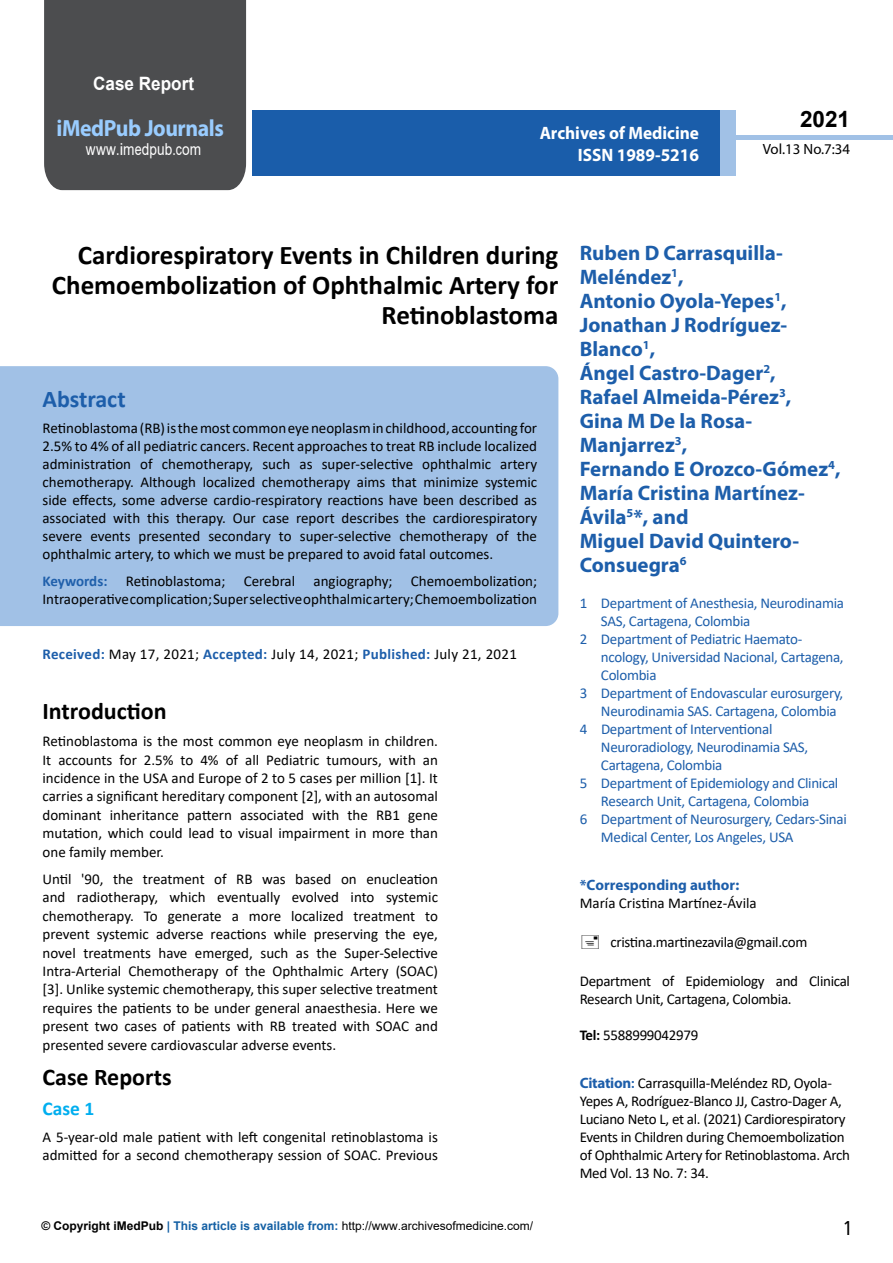
<style>
.page{position:relative;width:893px;height:1263px;background:#fff}
.page>*{position:absolute;margin:0;border:0;box-sizing:border-box;transform-origin:0 0}
.t1{font:700 27px/29.7px "Calibri";color:#000;text-align:right}
.t2{font:25.5px "Tunga";color:#000}
.t3{font:700 24px "Calibri";color:#000}
.t4{font:700 24px "Calibri";color:#1d5eaa}
.t5{font:700 23.4px "Myriad Pro";letter-spacing:-.02em;color:#9cf;scale:.93 1}
.t6{font:700 22.5px "Arial";color:#000}
.t7{font:700 21px/24px "Myriad Pro";color:#1d5eaa}
.t8{font:700 19.5px "Calibri";color:#00aeef}
.t9{font:700 18.45px "Arial";color:#fff;scale:.93 1}
.t10{font:700 18px/21.6px "Myriad Pro";color:#fff;text-align:right;scale:.96 1}
.t11{font:16.5px "Arial";letter-spacing:.01em;color:#fff;scale:.83 1}
.t12{font:15px/18.5px "Calibri";letter-spacing:-.01em;color:#000}
.t13{font:15px "Calibri";letter-spacing:-.02em;color:#1d5eaa}
.t14{font:15px "Calibri";letter-spacing:.02em;color:#000}
.t15{font:700 15px "Myriad Pro";color:#1d5eaa}
.t16{font:14.85px "Myriad Pro";color:#000}
.t17{font:12px "Arial";color:#000}
.s1{font-family:"Calibri"}
.s2{font-weight:700;color:#2060ab}
.s3{font-weight:700;color:#1d5eaa}
.s4{font-weight:700}
.s5{font-weight:700;color:#1460a4}
.s6{font-family:"Myriad Pro";font-weight:700;color:#1d5eaa}
</style>
<div class="page">
<div style="left:252px;top:110px;width:469px;height:66px;background:#1a5daa"></div>
<div style="left:720px;top:110px;width:16px;height:66px;background:#a1c1e6"></div>
<div style="left:44px;top:0;width:202px;height:190px;background:#4c4d4f"></div>
<div style="left:736px;top:135px;width:157px;height:5px;background:#a1c1e6"></div>
<div style="left:0;top:366px;width:558px;height:260px;background:#a1c1e6"></div>
<p class="t9" style="left:93px;top:70px;width:110px">Case Report</p>
<h3 class="t5" style="left:57px;top:113px;width:181px">iMedPub Journals</h3>
<p class="t11" style="left:86px;top:138px;width:140px">www<span class="s1">.</span>imedpub<span class="s1">.</span>com</p>
<p class="t10" style="left:540px;top:122px;width:167px">Archives of Medicine<br>ISSN 1989-5216</p>
<h3 class="t6" style="left:800px;top:104px;width:52px">2021</h3>
<p class="t16" style="left:763px;top:140px;width:89px">Vol.13 No.7:34</p>
<h1 class="t1" style="left:52px;top:240px;width:508px">Cardiorespiratory Events in Children during<br>Chemoembolization of Ophthalmic Artery for<br>Retinoblastoma</h1>
<h3 class="t4" style="left:43px;top:382px;width:85px">Abstract</h3>
<p class="t12" style="left:42px;top:419px;width:496px;line-height:18px;text-align:justify">Retinoblastoma(RB)isthemost commoneyeneoplasminchildhood,accountingfor 2.5% to 4% of all pediatric cancers. Recent approaches to treat RB include localized administration of chemotherapy, such as super-selective ophthalmic artery chemotherapy. Although localized chemotherapy aims that minimize systemic side effects, some adverse cardio-respiratory reactions have been described as associated with this therapy. Our case report describes the cardiorespiratory severe events presented secondary to super-selective chemotherapy of the ophthalmic artery, to which we must be prepared to avoid fatal outcomes.</p>
<p class="t12" style="left:42px;top:572px;width:496px;line-height:18px"><span class="s2">Keywords:</span> Retinoblastoma; Cerebral angiography; Chemoembolization;<br>Intraoperativecomplication;Superselectiveophthalmicartery;Chemoembolization</p>
<p class="t14" style="left:42px;top:643px;width:476px"><span class="s3">Received:</span> May 17, 2021; <span class="s3">Accepted:</span> July 14, 2021; <span class="s3">Published:</span> July 21, 2021</p>
<h3 class="t3" style="left:43px;top:694px;width:126px">Introduction</h3>
<p class="t12" style="left:43px;top:731px;width:397px;text-align:justify">Retinoblastoma is the most common eye neoplasm in children.<br>It accounts for 2.5% to 4% of all Pediatric tumours, with an incidence in the USA and Europe of 2 to 5 cases per million [1]. It carries a significant hereditary component [2], with an autosomal dominant inheritance pattern associated with the RB1 gene mutation, which could lead to visual impairment in more than one family member.</p>
<p class="t12" style="left:43px;top:869px;width:397px;text-align:justify">Until '90, the treatment of RB was based on enucleation and radiotherapy, which eventually evolved into systemic chemotherapy. To generate a more localized treatment to prevent systemic adverse reactions while preserving the eye, novel treatments have emerged, such as the Super-Selective Intra-Arterial Chemotherapy of the Ophthalmic Artery (SOAC) [3]. Unlike systemic chemotherapy, this super selective treatment requires the patients to be under general anaesthesia. Here we present two cases of patients with RB treated with SOAC and presented severe cardiovascular adverse events.</p>
<h3 class="t3" style="left:43px;top:1060px;width:131px">Case Reports</h3>
<h3 class="t8" style="left:43px;top:1094px;width:53px">Case 1</h3>
<p class="t12" style="left:42px;top:1127px;width:397px">A 5-year-old male patient with left congenital retinoblastoma is admitted for a second chemotherapy session of SOAC. Previous</p>
<p class="t17" style="left:41px;top:1218px;width:493px"><span class="s4">© Copyright iMedPub</span> <span class="s5">| This article is available from:</span> http://www.archivesofmedicine.com/</p>
<p class="t7" style="left:580px;top:240px;width:262px">Ruben D Carrasquilla-<br>Meléndez<sup>1</sup>,<br>Antonio Oyola-Yepes<sup>1</sup>,<br>Jonathan J Rodríguez-<br>Blanco<sup>1</sup>,<br>Ángel Castro-Dager<sup>2</sup>,<br>Rafael Almeida-Pérez<sup>3</sup>,<br>Gina M De la Rosa-<br>Manjarrez<sup>3</sup>,<br>Fernando E Orozco-Gómez<sup>4</sup>,<br>María Cristina Martínez-<br>Ávila<sup>5</sup>*, and<br>Miguel David Quintero-<br>Consuegra<sup>6</sup></p>
<p class="t13" style="left:580px;top:592px;width:266px">1 Department of Anesthesia, Neurodinamia</p>
<p class="t13" style="left:601px;top:610px;width:151px">SAS, Cartagena, Colombia</p>
<p class="t13" style="left:580px;top:628px;width:224px">2 Department of Pediatric Haemato-</p>
<p class="t13" style="left:601px;top:646px;width:244px">ncology, Universidad Nacional, Cartagena,</p>
<p class="t13" style="left:601px;top:664px;width:57px">Colombia</p>
<p class="t13" style="left:580px;top:682px;width:265px">3 Department of Endovascular eurosurgery,</p>
<p class="t13" style="left:601px;top:700px;width:237px">Neurodinamia SAS. Cartagena, Colombia</p>
<p class="t13" style="left:580px;top:718px;width:194px">4 Department of Interventional</p>
<p class="t13" style="left:601px;top:736px;width:209px">Neuroradiology, Neurodinamia SAS,</p>
<p class="t13" style="left:601px;top:754px;width:123px">Cartagena, Colombia</p>
<p class="t13" style="left:580px;top:772px;width:260px">5 Department of Epidemiology and Clinical</p>
<p class="t13" style="left:601px;top:790px;width:210px">Research Unit, Cartagena, Colombia</p>
<p class="t13" style="left:580px;top:808px;width:269px">6 Department of Neurosurgery, Cedars-Sinai</p>
<p class="t13" style="left:601px;top:826px;width:194px">Medical Center, Los Angeles, USA</p>
<p class="t15" style="left:580px;top:875px;width:161px">*Corresponding author:</p>
<p class="t12" style="left:580px;top:893px;width:178px">María Cristina Martínez-Ávila</p>
<p class="t12" style="left:610px;top:932px;width:199px">cristina.martinezavila@gmail.com</p>
<p class="t12" style="left:580px;top:972px;width:272px;line-height:18px">Department of Epidemiology and Clinical<br>Research Unit, Cartagena, Colombia.</p>
<p class="t12" style="left:580px;top:1026px;width:120px"><span class="s4">Tel:</span> 5588999042979</p>
<p class="t12" style="left:580px;top:1074px;width:272px;line-height:18px"><span class="s6">Citation</span><span class="s3">:</span> Carrasquilla-Meléndez RD, Oyola-Yepes A, Rodríguez-Blanco JJ, Castro-Dager A, Luciano Neto L, et al. (2021) Cardiorespiratory Events in Children during Chemoembolization of Ophthalmic Artery for Retinoblastoma. Arch Med Vol. 13 No. 7: 34.</p>
<h2 class="t2" style="left:844px;top:1211px;width:9px">1</h2>
</div>
